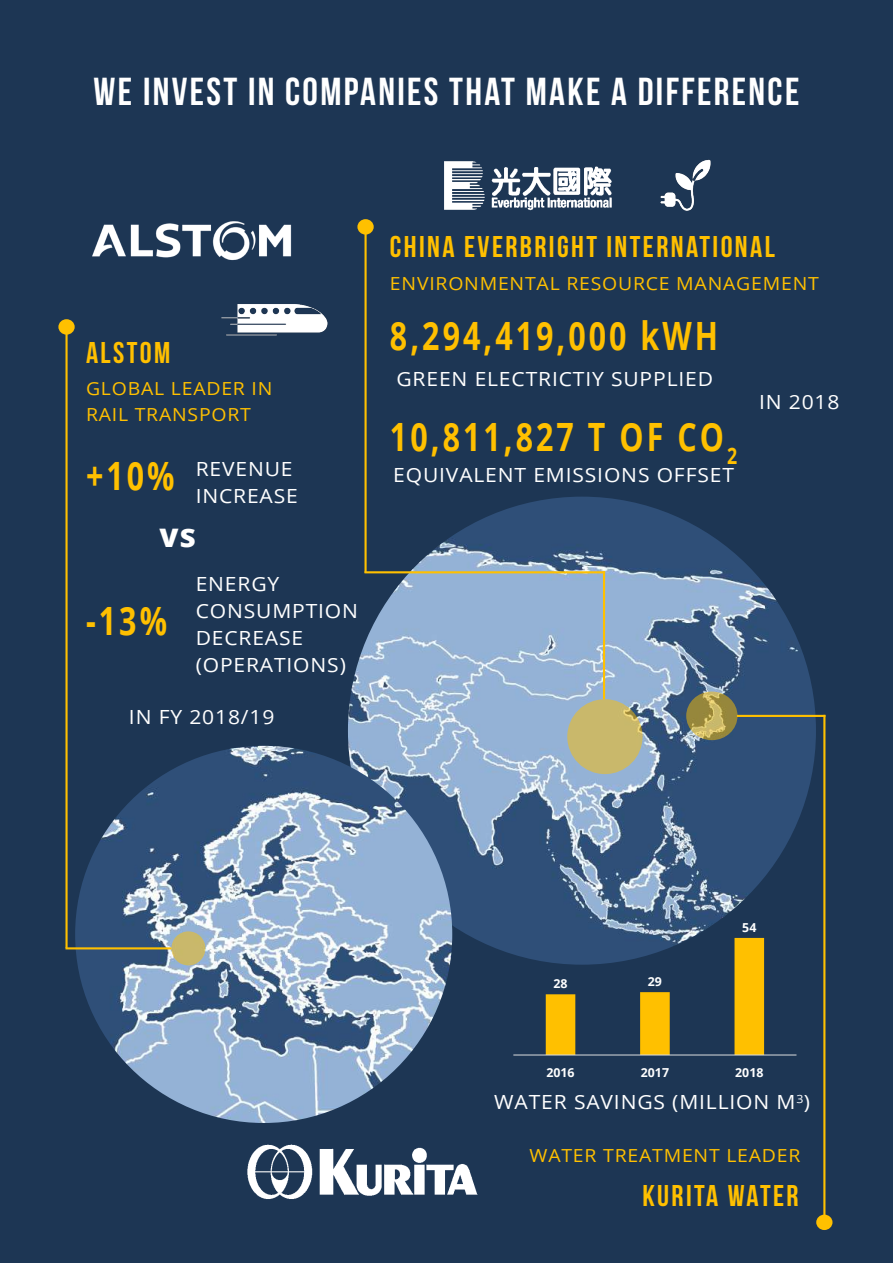
<style>
.page{position:relative;width:893px;height:1263px;background:#1d3654}
.page>*{position:absolute;margin:0;border:0;box-sizing:border-box;transform-origin:0 0}
.t1{font:700 39px "Open Sans";letter-spacing:.1em;color:#ffc000;scale:.78 1}
.t2{font:39px "Bebas Neue";letter-spacing:.06em;color:#fff}
.t3{font:30px "Bebas Neue";letter-spacing:.08em;color:#ffc000}
.t4{font:800 25.5px "Open Sans";color:#fff;scale:1.08 1}
.t5{font:19.5px/27px "Open Sans";letter-spacing:.04em;color:#fff;scale:1.08 1}
.t6{font:18px/25.5px "Open Sans";letter-spacing:.04em;color:#ffc000;scale:1.08 1}
.t7{font:700 12.3px "Open Sans";color:#fff}
</style>
<div class="page">
<img style="left:348px;top:497px;width:468px;height:468px;border-radius:234px">
<img style="left:75px;top:746px;width:377px;height:377px;border-radius:189px">
<svg style="left:686px;top:691px;width:51px;height:49px;background:#aa9a4e"></svg>
<div style="left:567px;top:699px;width:76px;height:75px;background:#c9b86b;border-radius:50%"></div>
<hr style="left:65px;top:331px;width:3px;height:617px;background:#ffc000">
<hr style="left:364px;top:228px;width:3px;height:345px;background:#ffc000">
<hr style="left:364px;top:571px;width:241px;height:2px;background:#ffc000">
<hr style="left:823px;top:715px;width:2px;height:507px;background:#ffc000">
<hr style="left:737px;top:715px;width:88px;height:2px;background:#ffc000">
<hr style="left:65px;top:947px;width:106px;height:2px;background:#ffc000">
<div style="left:58px;top:319px;width:17px;height:16px;background:#ffc000;border-radius:50%"></div>
<div style="left:357px;top:219px;width:17px;height:16px;background:#ffc000;border-radius:50%"></div>
<img style="left:436px;top:156px;width:188px;height:59px">
<div style="left:171px;top:931px;width:34px;height:34px;background:#c9b86b;border-radius:50%"></div>
<hr style="left:603px;top:571px;width:2px;height:128px;background:#ffc000">
<img style="left:89px;top:138px;width:204px;height:204px">
<img style="left:213px;top:285px;width:123px;height:71px">
<img style="left:656px;top:156px;width:60px;height:59px">
<img style="left:238px;top:1135px;width:250px;height:74px">
<svg style="left:546px;top:938px;width:218px;height:117px;background:#5e5f41"></svg>
<hr style="left:513px;top:1055px;width:283px;height:1px;background:#dcdddf">
<div style="left:816px;top:1214px;width:16px;height:16px;background:#ffc000;border-radius:50%"></div>
<h1 class="t2" style="left:94px;top:70px;width:707px">WE INVEST IN COMPANIES THAT MAKE A DIFFERENCE</h1>
<h2 class="t3" style="left:86px;top:337px;width:86px">ALSTOM</h2>
<p class="t6" style="left:86px;top:376px;width:174px">GLOBAL LEADER IN<br>RAIL TRANSPORT</p>
<h1 class="t1" style="left:86px;top:448px;width:115px">+10%</h1>
<p class="t5" style="left:196px;top:455px;width:96px">REVENUE<br>INCREASE</p>
<h3 class="t4" style="left:160px;top:519px;width:35px">VS</h3>
<h1 class="t1" style="left:86px;top:593px;width:105px">-13%</h1>
<p class="t5" style="left:196px;top:570px;width:152px">ENERGY<br>CONSUMPTION<br>DECREASE (OPERATIONS)</p>
<p class="t5" style="left:129px;top:703px;width:136px">IN FY 2018/19</p>
<h2 class="t3" style="left:390px;top:230px;width:386px">CHINA EVERBRIGHT INTERNATIONAL</h2>
<p class="t6" style="left:390px;top:270px;width:399px">ENVIRONMENTAL RESOURCE MANAGEMENT</p>
<h1 class="t1" style="left:390px;top:308px;width:422px">8,294,419,000 kWH</h1>
<p class="t5" style="left:396px;top:365px;width:295px">GREEN ELECTRICTIY SUPPLIED</p>
<h1 class="t1" style="left:390px;top:409px;width:447px">10,811,827 T OF CO<sub>2</sub></h1>
<p class="t5" style="left:393px;top:461px;width:317px">EQUIVALENT EMISSIONS OFFSET</p>
<p class="t5" style="left:759px;top:388px;width:76px">IN 2018</p>
<p class="t7" style="left:553px;top:975px;width:16px">28</p>
<p class="t7" style="left:648px;top:972px;width:16px">29</p>
<p class="t7" style="left:742px;top:919px;width:16px">54</p>
<p class="t7" style="left:546px;top:1064px;width:30px">2016</p>
<p class="t7" style="left:641px;top:1064px;width:30px">2017</p>
<p class="t7" style="left:735px;top:1064px;width:30px">2018</p>
<p class="t5" style="left:494px;top:1088px;width:294px">WATER SAVINGS (MILLION M<sup>3</sup>)</p>
<p class="t6" style="left:530px;top:1142px;width:252px">WATER TREATMENT LEADER</p>
<h2 class="t3" style="left:643px;top:1179px;width:158px">KURITA WATER</h2>
</div>
